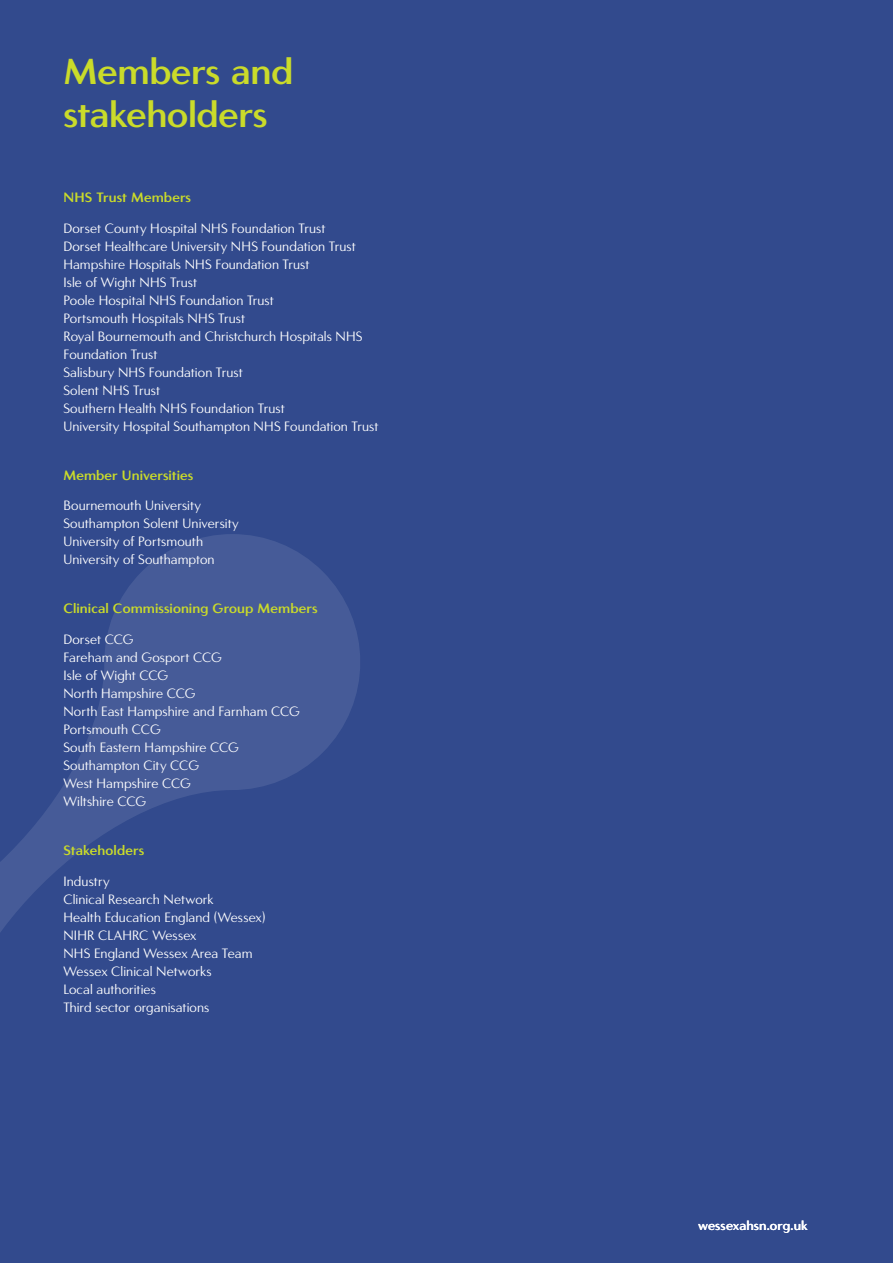
<style>
.page{position:relative;width:893px;height:1263px;background:#324a8d}
.page>*{position:absolute;margin:0;border:0;box-sizing:border-box;transform-origin:0 0}
.Numbers{font:700 36px/43.2px "Carisma Demi";letter-spacing:-.01em;color:#cadb2a}
.Numbers-2{font:13.5px/18px "Carisma";letter-spacing:.005em;color:#fff}
.Numbers-3{font:700 13.5px "Carisma Demi";letter-spacing:.005em;color:#cadb2a}
.Numbers-4{font:700 12.75px "Carisma Demi";letter-spacing:.005em;color:#fff}
</style>
<div class="page">
<svg style="left:0;top:534px;width:360px;height:398px"></svg>
<p class="Numbers" style="left:63px;top:50px;width:231px">Members and stakeholders</p>
<p class="Numbers-3" style="left:63px;top:190px;width:129px">NHS Trust Members</p>
<p class="Numbers-2" style="left:63px;top:220px;width:316px">Dorset County Hospital NHS Foundation Trust<br>Dorset Healthcare University NHS Foundation Trust Hampshire Hospitals NHS Foundation Trust<br>Isle of Wight NHS Trust<br>Poole Hospital NHS Foundation Trust<br>Portsmouth Hospitals NHS Trust<br>Royal Bournemouth and Christchurch Hospitals NHS Foundation Trust<br>Salisbury NHS Foundation Trust<br>Solent NHS Trust<br>Southern Health NHS Foundation Trust<br>University Hospital Southampton NHS Foundation Trust</p>
<p class="Numbers-3" style="left:63px;top:467px;width:132px">Member Universities</p>
<p class="Numbers-2" style="left:63px;top:497px;width:177px">Bournemouth University<br>Southampton Solent University<br>University of Portsmouth<br>University of Southampton</p>
<p class="Numbers-3" style="left:63px;top:601px;width:256px">Clinical Commissioning Group Members</p>
<p class="Numbers-2" style="left:63px;top:631px;width:238px">Dorset CCG<br>Fareham and Gosport CCG<br>Isle of Wight CCG<br>North Hampshire CCG<br>North East Hampshire and Farnham CCG<br>Portsmouth CCG<br>South Eastern Hampshire CCG<br>Southampton City CCG<br>West Hampshire CCG<br>Wiltshire CCG</p>
<p class="Numbers-3" style="left:63px;top:842px;width:82px">Stakeholders</p>
<p class="Numbers-2" style="left:63px;top:872px;width:204px">Industry<br>Clinical Research Network<br>Health Education England (Wessex)<br>NIHR CLAHRC Wessex<br>NHS England Wessex Area Team<br>Wessex Clinical Networks<br>Local authorities<br>Third sector organisations</p>
<p class="Numbers-4" style="left:698px;top:1218px;width:111px">wessexahsn.org.uk</p>
</div>
